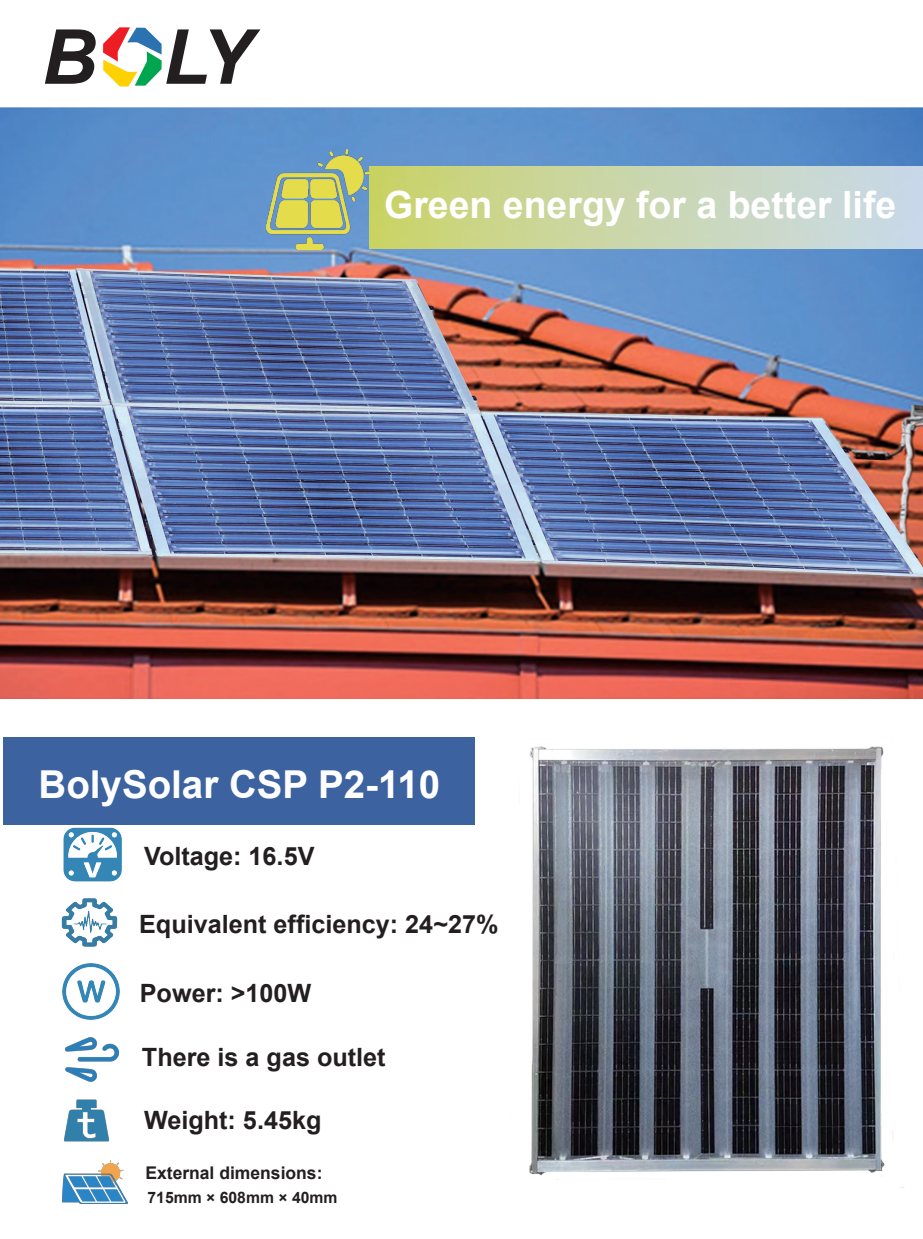
<style>
.page{position:relative;width:923px;height:1239px;background:#fff}
.page>*{position:absolute;margin:0;border:0;box-sizing:border-box;transform-origin:0 0}
.t1{font:700 38.5px "Arial";color:#fff}
.t2{font:700 37.45px "Arial";color:#fff}
.t3{font:700 25.2px "Arial";color:#231f20}
.t4{font:700 17.5px "Arial";color:#231f20}
.t5{font:700 15.75px "Arial";color:#231f20}
</style>
<div class="page">
<img style="left:0;top:107px;width:923px;height:591px">
<div style="left:370px;top:166px;width:553px;height:83px;background:linear-gradient(to right,#cbd36b,#c9daef)"></div>
<div style="left:3px;top:737px;width:471px;height:87px;background:#3c62a0"></div>
<img style="left:434px;top:659px;width:489px;height:529px">
<img style="left:60px;top:824px;width:64px;height:58px">
<img style="left:62px;top:963px;width:58px;height:57px">
<img style="left:61px;top:898px;width:57px;height:49px">
<img style="left:267px;top:150px;width:102px;height:99px">
<img style="left:66px;top:1037px;width:52px;height:45px">
<img style="left:62px;top:1160px;width:66px;height:43px">
<img style="left:64px;top:1099px;width:45px;height:43px">
<svg style="left:45px;top:29px;width:51px;height:55px"></svg>
<svg style="left:103px;top:27px;width:157px;height:60px"></svg>
<h2 class="t2" style="left:384px;top:180px;width:513px">Green energy for a better life</h2>
<h1 class="t1" style="left:39px;top:758px;width:403px">BolySolar CSP P2-110</h1>
<p class="t3" style="left:144px;top:839px;width:172px">Voltage: 16.5V</p>
<p class="t3" style="left:139px;top:907px;width:361px">Equivalent efficiency: 24~27%</p>
<p class="t3" style="left:140px;top:976px;width:173px">Power: &gt;100W</p>
<p class="t3" style="left:142px;top:1040px;width:245px">There is a gas outlet</p>
<p class="t3" style="left:144px;top:1103px;width:179px">Weight: 5.45kg</p>
<p class="t4" style="left:145px;top:1161px;width:178px">External dimensions:</p>
<p class="t5" style="left:148px;top:1186px;width:191px">715mm × 608mm × 40mm</p>
</div>
